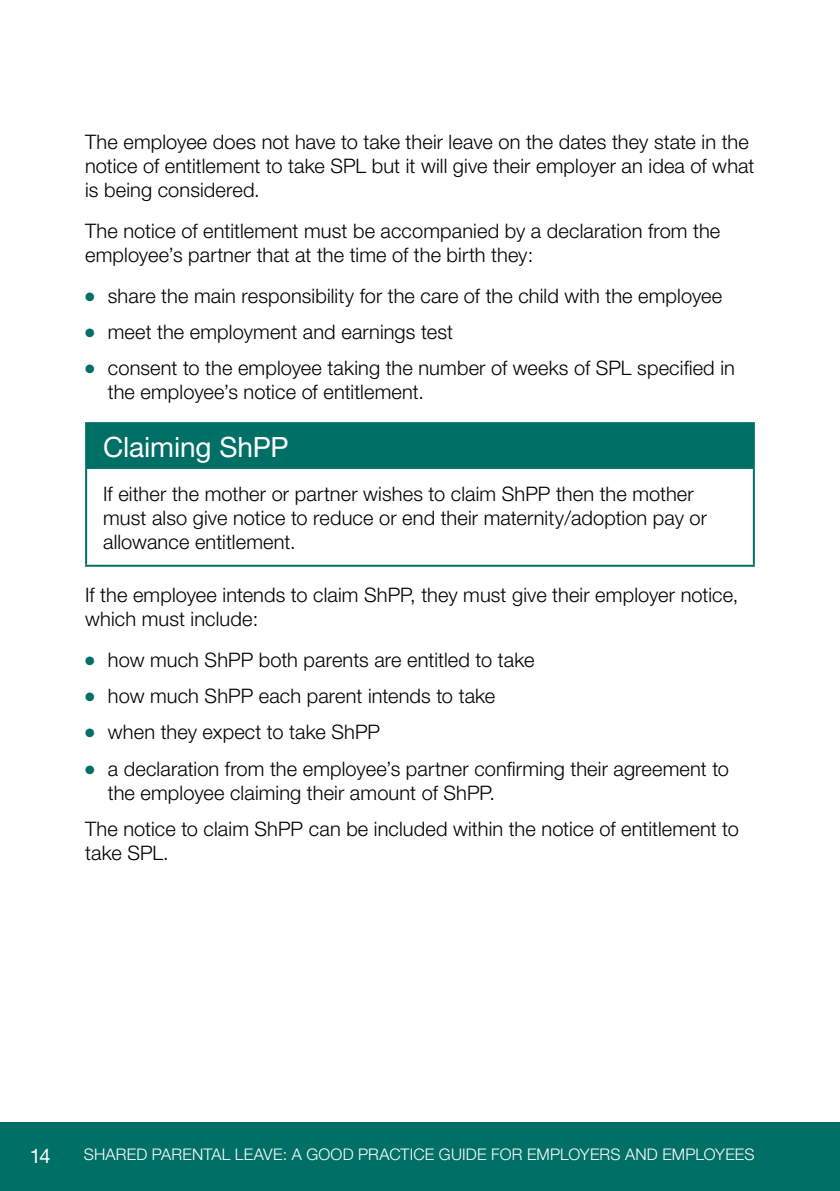
<style>
.page{position:relative;width:840px;height:1191px;background:#fff}
.page>*{position:absolute;margin:0;border:0;box-sizing:border-box;transform-origin:0 0}
.t1{font:28px "Helvetica Neue";letter-spacing:-.005em;color:#fff}
.t2{font:300 20px/24px "Helvetica Neue";letter-spacing:.005em;color:#000}
.t3{font:20px "Helvetica Neue";color:#fff}
.t4{font:300 16px "Helvetica Neue";letter-spacing:.015em;color:#fff}
.s1{color:#007067}
</style>
<div class="page">
<div style="left:0;top:1123px;width:839px;height:68px;background:#007067"></div>
<div style="left:86px;top:423px;width:667px;height:45px;background:#007067"></div>
<hr style="left:85px;top:469px;width:2px;height:96px;background:#007067">
<hr style="left:752px;top:469px;width:2px;height:96px;background:#007067">
<hr style="left:85px;top:565px;width:669px;height:2px;background:#007067">
<hr style="left:85px;top:422px;width:669px;height:2px;background:#007067">
<hr style="left:85px;top:424px;width:2px;height:43px;background:#007067">
<hr style="left:752px;top:424px;width:2px;height:43px;background:#007067">
<hr style="left:85px;top:467px;width:669px;height:2px;background:#007067">
<p class="t2" style="left:85px;top:132px;width:670px">The employee does not have to take their leave on the dates they state in the notice of entitlement to take SPL but it will give their employer an idea of what is being considered.</p>
<p class="t2" style="left:85px;top:221px;width:636px">The notice of entitlement must be accompanied by a declaration from the employee’s partner that at the time of the birth they:</p>
<p class="t2" style="left:85px;top:286px;width:638px"><span class="s1">●</span> share the main responsibility for the care of the child with the employee</p>
<p class="t2" style="left:85px;top:322px;width:369px"><span class="s1">●</span> meet the employment and earnings test</p>
<p class="t2" style="left:108px;top:358px;width:628px;text-indent:-23px"><span class="s1">●</span> consent to the employee taking the number of weeks of SPL specified in the employee’s notice of entitlement.</p>
<h1 class="t1" style="left:103px;top:436px;width:187px">Claiming ShPP</h1>
<p class="t2" style="left:103px;top:483px;width:605px">If either the mother or partner wishes to claim ShPP then the mother must also give notice to reduce or end their maternity/adoption pay or allowance entitlement.</p>
<p class="t2" style="left:85px;top:585px;width:654px">If the employee intends to claim ShPP, they must give their employer notice, which must include:</p>
<p class="t2" style="left:85px;top:650px;width:450px"><span class="s1">●</span> how much ShPP both parents are entitled to take</p>
<p class="t2" style="left:85px;top:686px;width:411px"><span class="s1">●</span> how much ShPP each parent intends to take</p>
<p class="t2" style="left:85px;top:722px;width:296px"><span class="s1">●</span> when they expect to take ShPP</p>
<p class="t2" style="left:108px;top:758px;width:622px;text-indent:-23px"><span class="s1">●</span> a declaration from the employee’s partner confirming their agreement to the employee claiming their amount of ShPP.</p>
<p class="t2" style="left:85px;top:818px;width:655px">The notice to claim ShPP can be included within the notice of entitlement to take SPL.</p>
<p class="t3" style="left:30px;top:1148px;width:22px">14</p>
<p class="t4" style="left:84px;top:1148px;width:672px">SHARED PARENTAL LEAVE: A GOOD PRACTICE GUIDE FOR EMPLOYERS AND EMPLOYEES</p>
</div>
